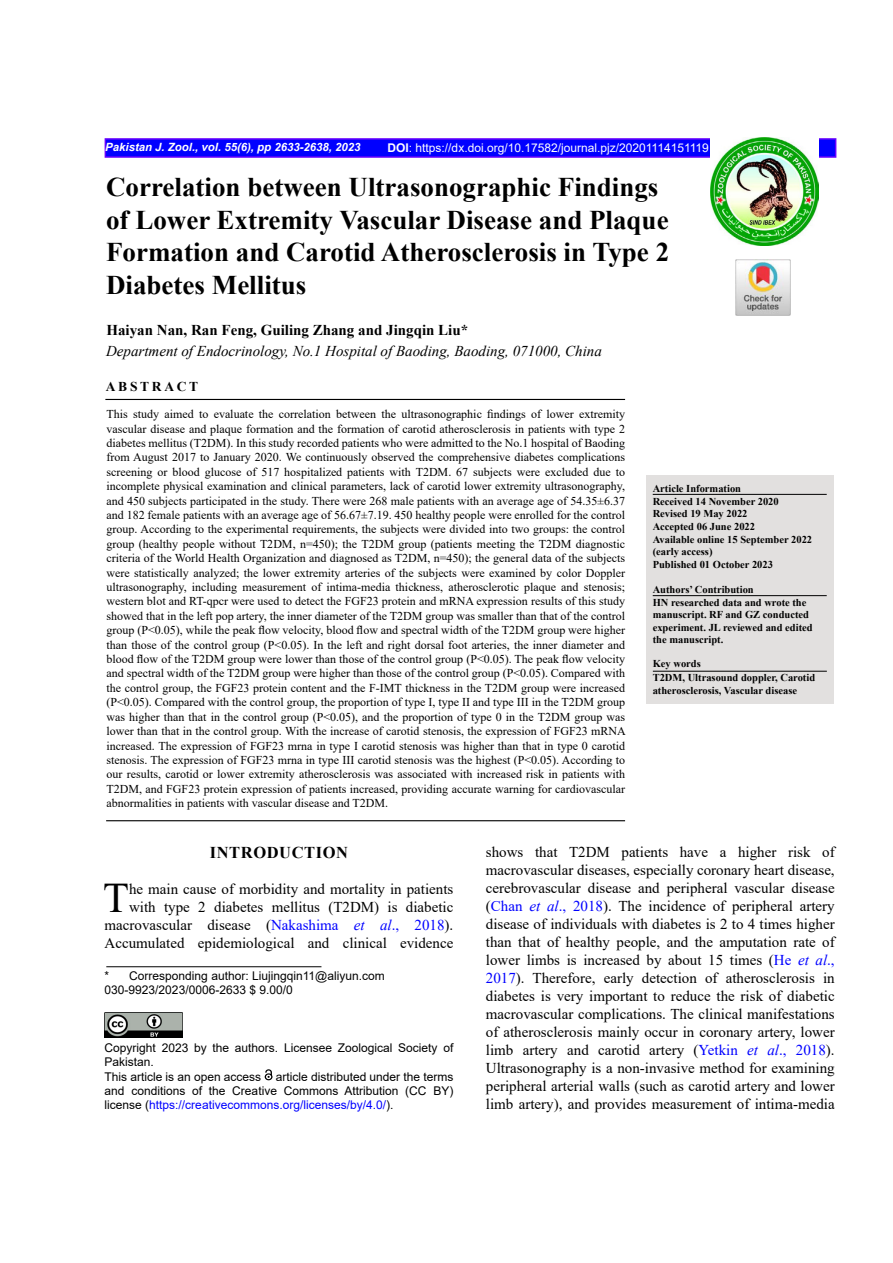
<style>
.page{position:relative;width:893px;height:1263px;background:#fff}
.page>*{position:absolute;margin:0;border:0;box-sizing:border-box;transform-origin:0 0}
.t1{font:42.15px "Times New Roman";color:#000}
.t2{font:700 27px/32.4px "Times New Roman";color:#000}
.t3{font:700 16.5px "Times New Roman";letter-spacing:.035em;color:#000}
.t4{font:15px/18px "Times New Roman";color:#000;text-align:right}
.t5{font:italic 15px "Times New Roman";color:#000}
.t6{font:700 15px "Times New Roman";color:#000}
.t7{font:700 13.5px "Times New Roman";letter-spacing:.2em;color:#000}
.t8{font:12px/14.4px "Times New Roman";color:#000;text-align:justify}
.t9{font:12px/14.4px "Arial";color:#000}
.t10{font:12px "Arial";color:#fff}
.t11{font:italic 700 11.4px "Arial";color:#fff}
.t12{font:700 10.5px/12.6px "Times New Roman";color:#000}
.s1{font-weight:700}
.s2{color:#00f}
.s3{font-style:italic;color:#00f}
</style>
<div class="page">
<div style="left:105px;top:138px;width:731px;height:20px;background:#00f;border:2px solid #60f"></div>
<img style="left:710px;top:138px;width:108px;height:108px">
<div style="left:646px;top:475px;width:187px;height:228px;background:#e2e0df"></div>
<hr style="left:653px;top:595px;width:174px;height:1px;background:#000">
<hr style="left:105px;top:399px;width:520px;height:1px;background:#000">
<hr style="left:106px;top:820px;width:519px;height:1px;background:#000">
<hr style="left:653px;top:494px;width:174px;height:1px;background:#000">
<img style="left:105px;top:1012px;width:77px;height:25px">
<svg style="left:265px;top:1069px;width:7px;height:11px"></svg>
<hr style="left:106px;top:966px;width:215px;height:1px;background:#000">
<hr style="left:653px;top:671px;width:174px;height:1px;background:#000">
<img style="left:735px;top:260px;width:56px;height:55px">
<p class="t11" style="left:105px;top:139px;width:257px">Pakistan J. Zool., vol. 55(6), pp 2633-2638, 2023</p>
<p class="t10" style="left:388px;top:139px;width:323px"><span class="s1">DOI</span>: https://dx.doi.org/10.17582/journal.pjz/20201114151119</p>
<h2 class="t2" style="left:106px;top:170px;width:565px">Correlation between Ultrasonographic Findings of Lower Extremity Vascular Disease and Plaque Formation and Carotid Atherosclerosis in Type 2<br>Diabetes Mellitus</h2>
<p class="t6" style="left:106px;top:319px;width:363px">Haiyan Nan, Ran Feng, Guiling Zhang and Jingqin Liu*</p>
<p class="t5" style="left:106px;top:341px;width:497px">Department of Endocrinology, No.1 Hospital of Baoding, Baoding, 071000, China</p>
<p class="t7" style="left:106px;top:377px;width:94px">ABSTRACT</p>
<p class="t8" style="left:107px;top:407px;width:521px">This study aimed to evaluate the correlation between the ultrasonographic findings of lower extremity vascular disease and plaque formation and the formation of carotid atherosclerosis in patients with type 2 diabetes mellitus (T2DM). In this study recorded patients who were admitted to the No.1 hospital of Baoding from August 2017 to January 2020. We continuously observed the comprehensive diabetes complications screening or blood glucose of 517 hospitalized patients with T2DM. 67 subjects were excluded due to incomplete physical examination and clinical parameters, lack of carotid lower extremity ultrasonography, and 450 subjects participated in the study. There were 268 male patients with an average age of 54.35±6.37 and 182 female patients with an average age of 56.67±7.19. 450 healthy people were enrolled for the control group. According to the experimental requirements, the subjects were divided into two groups: the control group (healthy people without T2DM, n=450); the T2DM group (patients meeting the T2DM diagnostic criteria of the World Health Organization and diagnosed as T2DM, n=450); the general data of the subjects were statistically analyzed; the lower extremity arteries of the subjects were examined by color Doppler ultrasonography, including measurement of intima-media thickness, atherosclerotic plaque and stenosis; western blot and RT-qpcr were used to detect the FGF23 protein and mRNA expression results of this study showed that in the left pop artery, the inner diameter of the T2DM group was smaller than that of the control group (P&lt;0.05), while the peak flow velocity, blood flow and spectral width of the T2DM group were higher than those of the control group (P&lt;0.05). In the left and right dorsal foot arteries, the inner diameter and blood flow of the T2DM group were lower than those of the control group (P&lt;0.05). The peak flow velocity and spectral width of the T2DM group were higher than those of the control group (P&lt;0.05). Compared with the control group, the FGF23 protein content and the F-IMT thickness in the T2DM group were increased (P&lt;0.05). Compared with the control group, the proportion of type I, type II and type III in the T2DM group was higher than that in the control group (P&lt;0.05), and the proportion of type 0 in the T2DM group was lower than that in the control group. With the increase of carotid stenosis, the expression of FGF23 mRNA increased. The expression of FGF23 mrna in type I carotid stenosis was higher than that in type 0 carotid stenosis. The expression of FGF23 mrna in type III carotid stenosis was the highest (P&lt;0.05). According to our results, carotid or lower extremity atherosclerosis was associated with increased risk in patients with T2DM, and FGF23 protein expression of patients increased, providing accurate warning for cardiovascular abnormalities in patients with vascular disease and T2DM.</p>
<h3 class="t3" style="left:210px;top:840px;width:140px">INTRODUCTION</h3>
<h1 class="t1" style="left:103px;top:868px;width:27px">T</h1>
<p class="t12" style="left:653px;top:482px;width:161px">Article Information<br>Received 14 November 2020<br>Revised 19 May 2022<br>Accepted 06 June 2022<br>Available online 15 September 2022 (early access)<br>Published 01 October 2023</p>
<p class="t12" style="left:653px;top:583px;width:161px">Authors’ Contribution<br>HN researched data and wrote the manuscript. RF and GZ conducted experiment. JL reviewed and edited the manuscript.</p>
<p class="t12" style="left:653px;top:656px;width:164px;line-height:14.1px">Key words<br>T2DM, Ultrasound doppler, Carotid</p>
<p class="t12" style="left:653px;top:684px;width:146px">atherosclerosis, Vascular disease</p>
<p class="t4" style="left:486px;top:842px;width:350px;text-align:justify">shows that T2DM patients have a higher risk of macrovascular diseases, especially coronary heart disease, cerebrovascular disease and peripheral vascular disease (<span class="s2">Chan</span> <span class="s3">et al</span><span class="s2">., 2018</span>). The incidence of peripheral artery disease of individuals with diabetes is 2 to 4 times higher than that of healthy people, and the amputation rate of lower limbs is increased by about 15 times (<span class="s2">He</span> <span class="s3">et al</span><span class="s2">., 2017</span>). Therefore, early detection of atherosclerosis in diabetes is very important to reduce the risk of diabetic macrovascular complications. The clinical manifestations of atherosclerosis mainly occur in coronary artery, lower limb artery and carotid artery (<span class="s2">Yetkin</span> <span class="s3">et al</span><span class="s2">., 2018</span>).<br>Ultrasonography is a non-invasive method for examining peripheral arterial walls (such as carotid artery and lower limb artery), and provides measurement of intima-media</p>
<p class="t4" style="left:105px;top:879px;width:350px">he main cause of morbidity and mortality in patients with type 2 diabetes mellitus (T2DM) is diabetic macrovascular disease (<span class="s2">Nakashima</span> <span class="s3">et al</span><span class="s2">., 2018</span>).<br>Accumulated epidemiological and clinical evidence</p>
<p class="t9" style="left:105px;top:968px;width:282px">* Corresponding author: Liujingqin11@aliyun.com<br>030-9923/2023/0006-2633 $ 9.00/0</p>
<p class="t9" style="left:105px;top:1040px;width:350px">Copyright 2023 by the authors. Licensee Zoological Society of Pakistan.<br>This article is an open access article distributed under the terms and conditions of the Creative Commons Attribution (CC BY) license (<span class="s2">https://creativecommons.org/licenses/by/4.0/</span>).</p>
</div>
